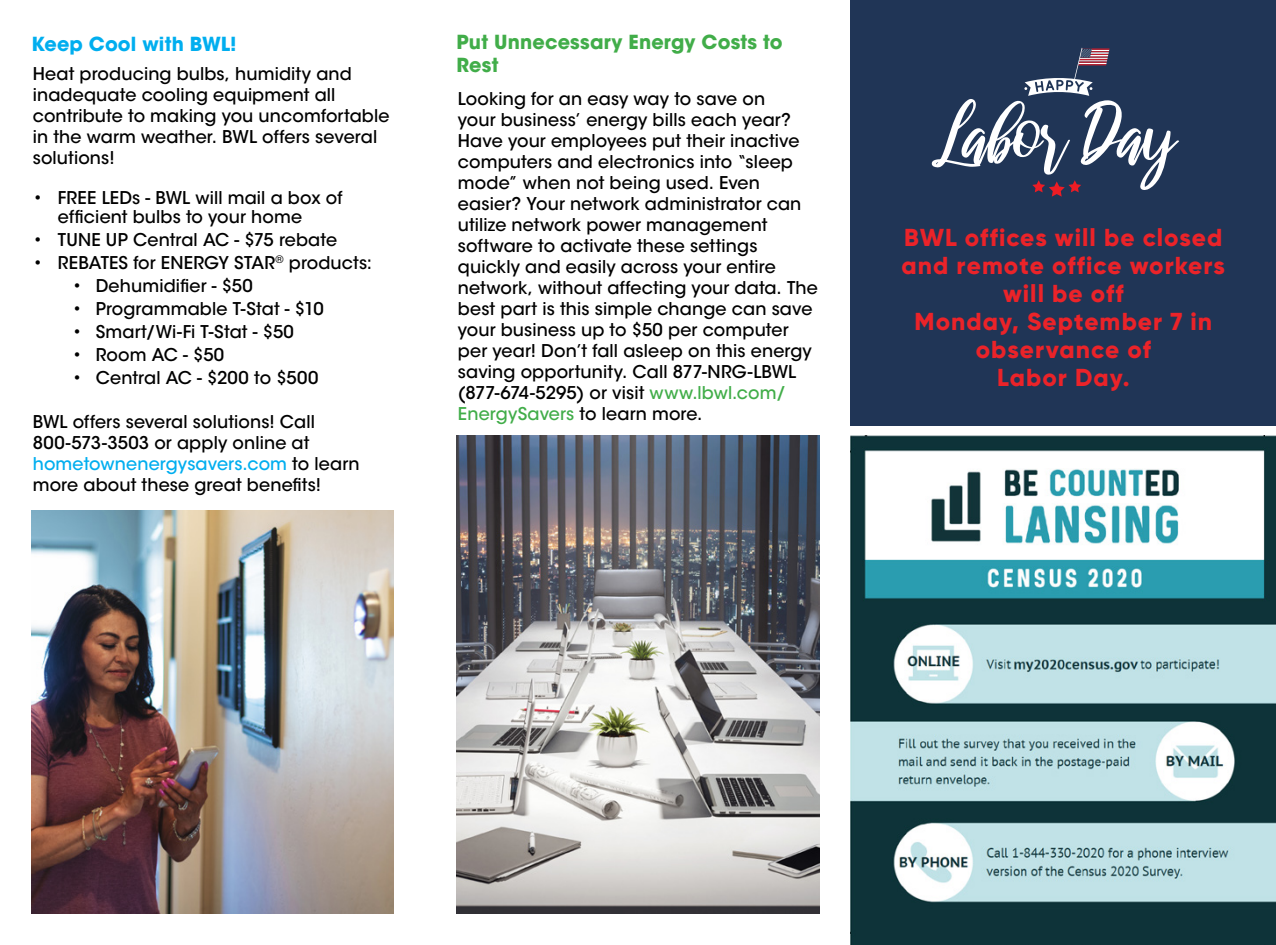
<style>
.page{position:relative;width:1276px;height:945px;background:#fff}
.page>*{position:absolute;margin:0;border:0;box-sizing:border-box;transform-origin:0 0}
.t1{font:800 24.5px/28px "Gilroy";letter-spacing:.04em;color:#eb2329;text-align:center}
.t2{font:700 19.25px/22.8px "ITC Avant Garde Std";letter-spacing:.01em;color:#41ad49}
.t3{font:700 19.25px "ITC Avant Garde Std";letter-spacing:.005em;color:#00aeef}
.t4{font:500 17.5px/21px "ITC Avant Garde Std";letter-spacing:.01em;color:#000}
.s1{color:#00aeef}
.s2{color:#41ad49}
</style>
<div class="page">
<div style="left:850px;top:0;width:426px;height:425px;background:#203556"></div>
<svg style="left:931px;top:48px;width:248px;height:149px"></svg>
<img style="left:850px;top:435px;width:426px;height:510px">
<img style="left:32px;top:510px;width:362px;height:404px">
<img style="left:457px;top:435px;width:362px;height:479px">
<p class="t3" style="left:32px;top:31px;width:207px">Keep Cool with BWL!</p>
<p class="t4" style="left:33px;top:63px;width:358px">Heat producing bulbs, humidity and inadequate cooling equipment all contribute to making you uncomfortable in the warm weather. BWL offers several solutions!</p>
<p class="t4" style="left:58px;top:188px;width:286px;line-height:19.2px;text-indent:-25px">• FREE LEDs - BWL will mail a box of efficient bulbs to your home</p>
<p class="t4" style="left:33px;top:230px;width:306px">• TUNE UP Central AC - $75 rebate</p>
<p class="t4" style="left:33px;top:253px;width:341px">• REBATES for ENERGY STAR<sup>®</sup> products:</p>
<p class="t4" style="left:72px;top:276px;width:182px">• Dehumidifier - $50</p>
<p class="t4" style="left:72px;top:299px;width:253px">• Programmable T-Stat - $10</p>
<p class="t4" style="left:72px;top:322px;width:223px">• Smart/Wi-Fi T-Stat - $50</p>
<p class="t4" style="left:72px;top:345px;width:154px">• Room AC - $50</p>
<p class="t4" style="left:72px;top:368px;width:248px">• Central AC - $200 to $500</p>
<p class="t4" style="left:33px;top:412px;width:328px">BWL offers several solutions! Call 800-573-3503 or apply online at <span class="s1">hometownenergysavers.com</span> to learn more about these great benefits!</p>
<p class="t2" style="left:457px;top:31px;width:327px">Put Unnecessary Energy Costs to<br>Rest</p>
<p class="t4" style="left:458px;top:88px;width:361px">Looking for an easy way to save on<br>your business’ energy bills each year?<br>Have your employees put their inactive computers and electronics into “sleep mode” when not being used. Even easier? Your network administrator can utilize network power management software to activate these settings quickly and easily across your entire network, without affecting your data. The best part is this simple change can save your business up to $50 per computer per year! Don’t fall asleep on this energy saving opportunity. Call 877-NRG-LBWL (877-674-5295) or visit <span class="s2">www.lbwl.com/ EnergySavers</span> to learn more.</p>
<h1 class="t1" style="left:901px;top:223px;width:325px">BWL offices will be closed and remote office workers will be off<br>Monday, September 7 in observance of<br>Labor Day.</h1>
</div>
